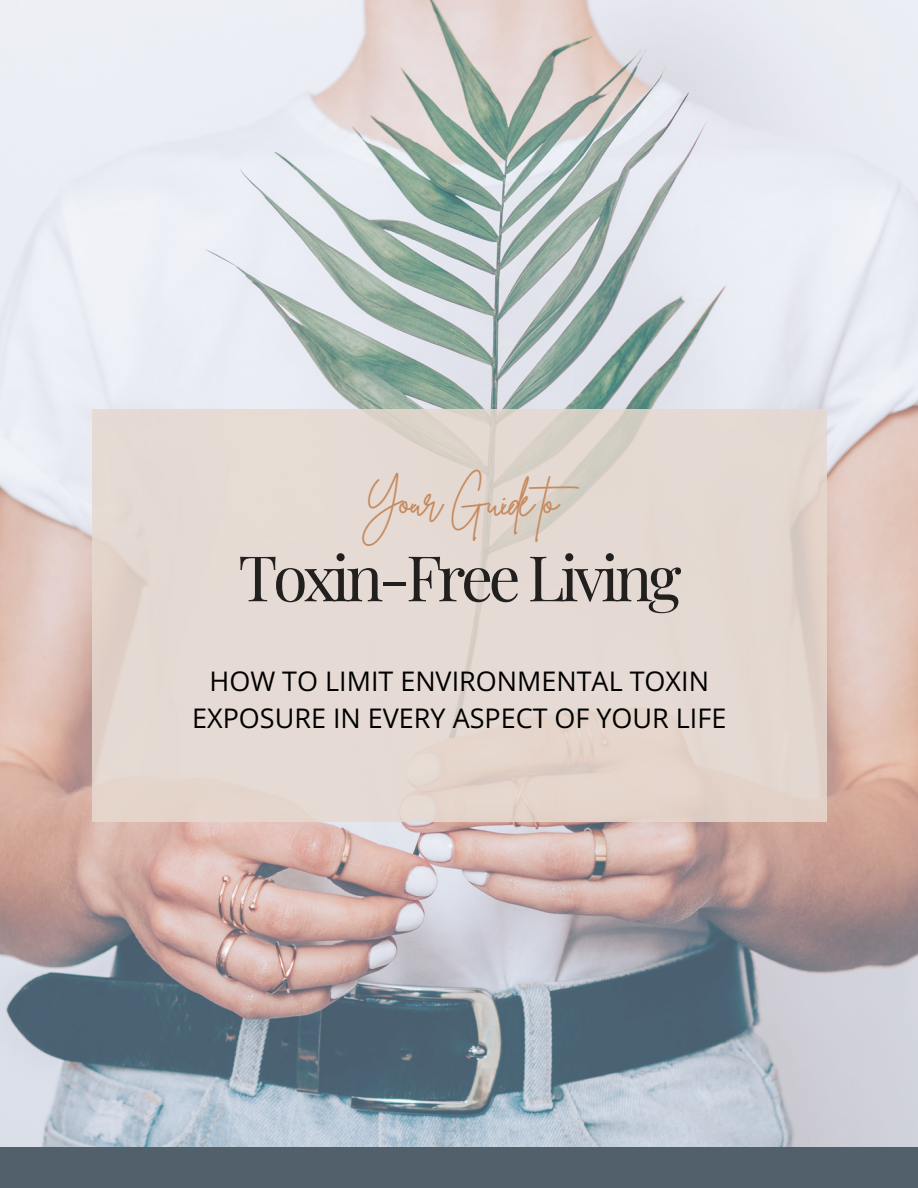
<style>
.page{position:relative;width:918px;height:1188px;background:#fff}
.page>*{position:absolute;margin:0;border:0;box-sizing:border-box;transform-origin:0 0}
.t1{font:63px "Playfair Display";letter-spacing:-.07em;color:#221f1f}
.t2{font:45px "Brittany Signature";letter-spacing:-.07em;color:#c78a5d}
.t3{font:27px/37.2px "Open Sans";color:#000;text-align:center}
</style>
<div class="page">
<img style="left:0;top:0;width:918px;height:1148px">
<div style="left:0;top:1148px;width:918px;height:40px;background:#51606b"></div>
<div style="left:92px;top:410px;width:735px;height:412px;background:#e6d9cf"></div>
<h1 class="t2" style="left:360px;top:471px;width:233px">Your Guide to</h1>
<h1 class="t1" style="left:238px;top:533px;width:445px">Toxin-Free Living</h1>
<p class="t3" style="left:192px;top:662px;width:536px">HOW TO LIMIT ENVIRONMENTAL TOXIN<br>EXPOSURE IN EVERY ASPECT OF YOUR LIFE</p>
</div>
